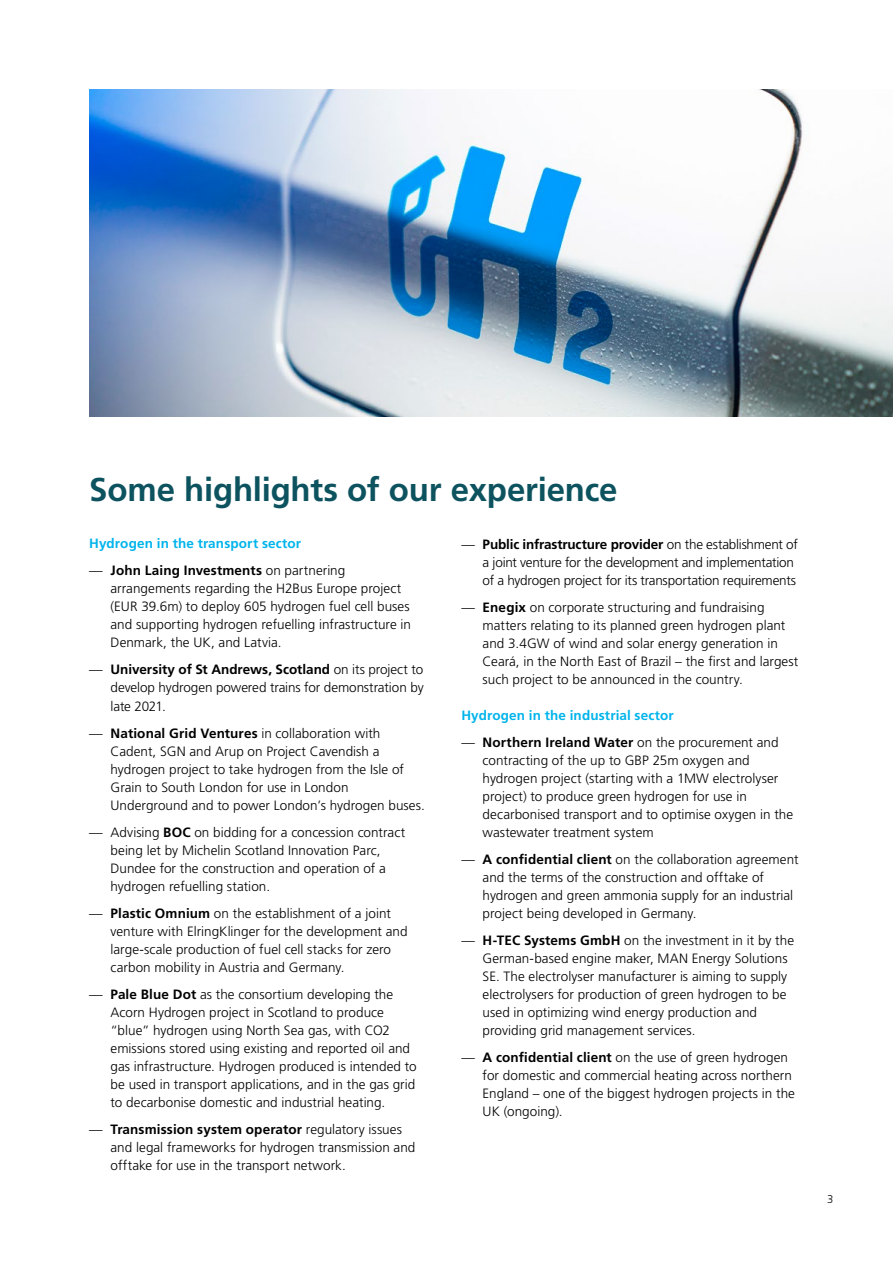
<style>
.page{position:relative;width:893px;height:1263px;background:#fff}
.page>*{position:absolute;margin:0;border:0;box-sizing:border-box;transform-origin:0 0}
.t1{font:700 33px "Frutiger LT Pro";letter-spacing:-.005em;color:#0d535f}
.t2{font:300 13.5px/18px "Frutiger LT Pro";color:#000}
.t3{font:700 13.5px "Frutiger LT Pro";letter-spacing:.01em;color:#00b4ec}
.t4{font:300 11.25px "Frutiger LT Pro";color:#000}
.s1{font-weight:700}
</style>
<div class="page">
<img style="left:89px;top:89px;width:804px;height:328px">
<h1 class="t1" style="left:89px;top:470px;width:530px">Some highlights of our experience</h1>
<p class="t3" style="left:89px;top:536px;width:213px">Hydrogen in the transport sector</p>
<p class="t2" style="left:111px;top:562px;width:302px;text-indent:-21px">— <span class="s1">John Laing Investments</span> on partnering arrangements regarding the H2Bus Europe project (EUR 39.6m) to deploy 605 hydrogen fuel cell buses and supporting hydrogen refuelling infrastructure in Denmark, the UK, and Latvia.</p>
<p class="t2" style="left:111px;top:661px;width:315px;text-align:justify;text-indent:-21px">— <span class="s1">University of St Andrews, Scotland</span> on its project to develop hydrogen powered trains for demonstration by late 2021.</p>
<p class="t2" style="left:111px;top:724px;width:316px;text-indent:-21px">— <span class="s1">National Grid Ventures</span> in collaboration with Cadent, SGN and Arup on Project Cavendish a hydrogen project to take hydrogen from the Isle of Grain to South London for use in London Underground and to power London’s hydrogen buses.</p>
<p class="t2" style="left:111px;top:823px;width:296px;text-indent:-21px">— Advising <span class="s1">BOC</span> on bidding for a concession contract being let by Michelin Scotland Innovation Parc, Dundee for the construction and operation of a hydrogen refuelling station.</p>
<p class="t2" style="left:111px;top:904px;width:299px;text-indent:-21px">— <span class="s1">Plastic Omnium</span> on the establishment of a joint venture with ElringKlinger for the development and large-scale production of fuel cell stacks for zero carbon mobility in Austria and Germany.</p>
<p class="t2" style="left:111px;top:985px;width:308px;text-indent:-21px">— <span class="s1">Pale Blue Dot</span> as the consortium developing the Acorn Hydrogen project in Scotland to produce “blue” hydrogen using North Sea gas, with CO2 emissions stored using existing and reported oil and gas infrastructure. Hydrogen produced is intended to be used in transport applications, and in the gas grid to decarbonise domestic and industrial heating.</p>
<p class="t2" style="left:111px;top:1120px;width:306px;text-indent:-21px">— <span class="s1">Transmission system operator</span> regulatory issues and legal frameworks for hydrogen transmission and offtake for use in the transport network.</p>
<p class="t2" style="left:483px;top:535px;width:317px;text-indent:-21px">— <span class="s1">Public infrastructure provider</span> on the establishment of a joint venture for the development and implementation of a hydrogen project for its transportation requirements</p>
<p class="t2" style="left:483px;top:598px;width:317px;text-indent:-21px">— <span class="s1">Enegix</span> on corporate structuring and fundraising matters relating to its planned green hydrogen plant and 3.4GW of wind and solar energy generation in Ceará, in the North East of Brazil – the first and largest such project to be announced in the country.</p>
<p class="t3" style="left:461px;top:707px;width:214px">Hydrogen in the industrial sector</p>
<p class="t2" style="left:483px;top:733px;width:312px;text-indent:-21px">— <span class="s1">Northern Ireland Water</span> on the procurement and contracting of the up to GBP 25m oxygen and hydrogen project (starting with a 1MW electrolyser project) to produce green hydrogen for use in decarbonised transport and to optimise oxygen in the wastewater treatment system</p>
<p class="t2" style="left:483px;top:850px;width:317px;text-indent:-21px">— <span class="s1">A confidential client</span> on the collaboration agreement and the terms of the construction and offtake of hydrogen and green ammonia supply for an industrial project being developed in Germany.</p>
<p class="t2" style="left:483px;top:931px;width:313px;text-indent:-21px">— <span class="s1">H-TEC Systems GmbH</span> on the investment in it by the German-based engine maker, MAN Energy Solutions SE. The electrolyser manufacturer is aiming to supply electrolysers for production of green hydrogen to be used in optimizing wind energy production and providing grid management services.</p>
<p class="t2" style="left:483px;top:1048px;width:314px;text-indent:-21px">— <span class="s1">A confidential client</span> on the use of green hydrogen for domestic and commercial heating across northern England – one of the biggest hydrogen projects in the UK (ongoing).</p>
<p class="t4" style="left:827px;top:1193px;width:8px">3</p>
</div>
